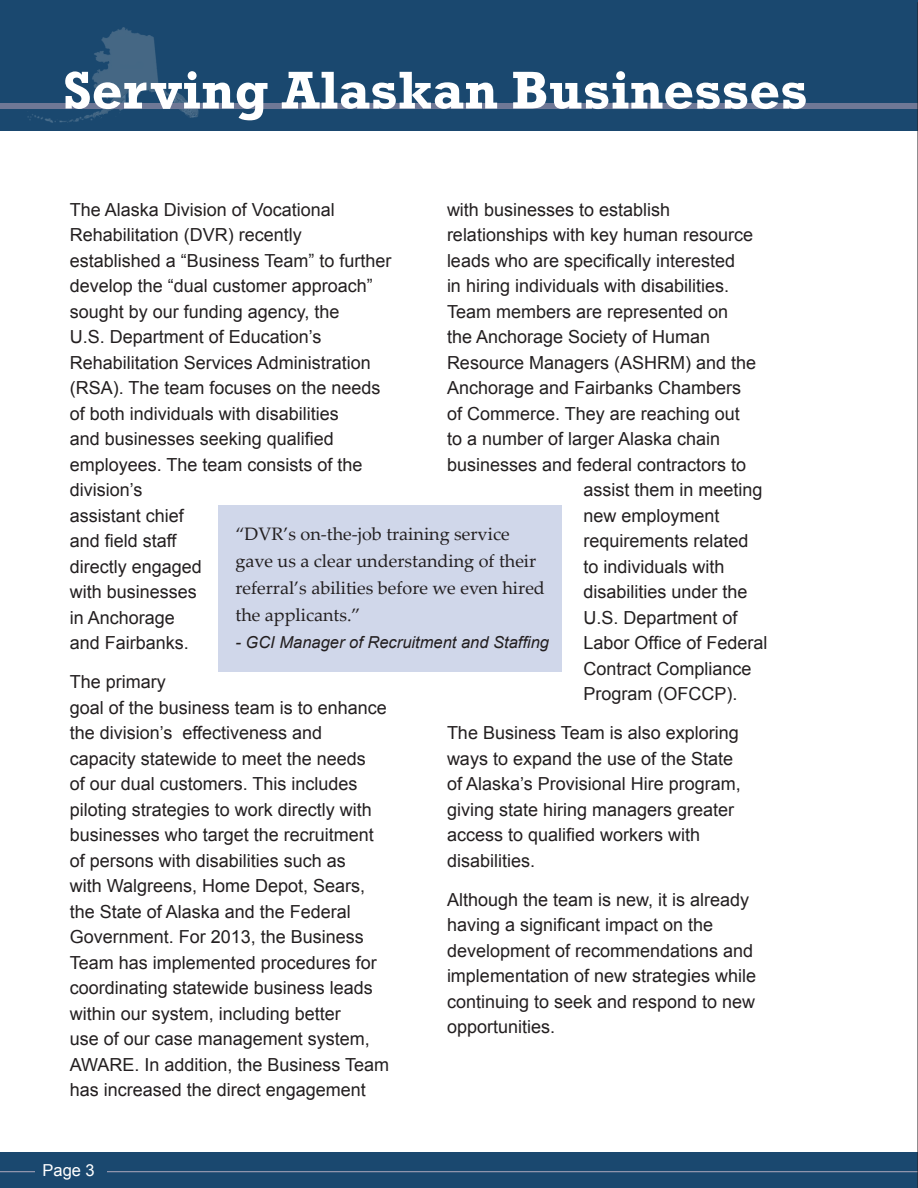
<style>
.page{position:relative;width:918px;height:1188px;background:#fff}
.page>*{position:absolute;margin:0;border:0;box-sizing:border-box;transform-origin:0 0}
.t1{font:700 54px "Rockwell";color:#fff}
.t2{font:18px/25.5px "Arial";color:#231f20}
.t3{font:18px/27px "Palatino Linotype";color:#231f20}
.t4{font:italic 16.5px "Arial";color:#231f20}
.t5{font:16.5px "Arial";color:#fff}
</style>
<div class="page">
<div style="left:0;top:0;width:918px;height:130px;background:#1a486f"></div>
<div style="left:218px;top:505px;width:343px;height:167px;background:#d0d7ea"></div>
<div style="left:0;top:1152px;width:918px;height:36px;background:#1a486f"></div>
<svg style="left:0;top:1171px;width:917px;height:1px"></svg>
<img style="left:27px;top:27px;width:172px;height:96px">
<div style="left:0;top:103px;width:918px;height:6px;background:#6f7896"></div>
<div style="left:35px;top:1154px;width:72px;height:28px;background:#1a486f"></div>
<hr style="left:917px;top:2px;width:1px;height:1186px;background:#231f20">
<p class="t1" style="left:63px;top:58px;width:746px">Serving Alaskan Businesses</p>
<p class="t2" style="left:70px;top:197px;width:323px">The Alaska Division of Vocational<br>Rehabilitation (DVR) recently established a “Business Team” to further develop the “dual customer approach” sought by our funding agency, the<br>U.S. Department of Education’s<br>Rehabilitation Services Administration (RSA). The team focuses on the needs of both individuals with disabilities<br>and businesses seeking qualified employees. The team consists of the division’s<br>assistant chief<br>and field staff<br>directly engaged<br>with businesses<br>in Anchorage<br>and Fairbanks.</p>
<p class="t2" style="left:70px;top:669px;width:321px">The primary<br>goal of the business team is to enhance the division’s effectiveness and capacity statewide to meet the needs<br>of our dual customers. This includes piloting strategies to work directly with businesses who target the recruitment of persons with disabilities such as<br>with Walgreens, Home Depot, Sears, the State of Alaska and the Federal Government. For 2013, the Business Team has implemented procedures for coordinating statewide business leads within our system, including better<br>use of our case management system, AWARE. In addition, the Business Team has increased the direct engagement</p>
<p class="t2" style="left:447px;top:197px;width:225px">with businesses to establish</p>
<p class="t2" style="left:447px;top:222px;width:308px">relationships with key human resource</p>
<p class="t2" style="left:447px;top:248px;width:290px">leads who are specifically interested</p>
<p class="t2" style="left:447px;top:273px;width:284px">in hiring individuals with disabilities.</p>
<p class="t2" style="left:447px;top:299px;width:283px">Team members are represented on</p>
<p class="t2" style="left:447px;top:324px;width:265px">the Anchorage Society of Human</p>
<p class="t2" style="left:447px;top:350px;width:311px">Resource Managers (ASHRM) and the</p>
<p class="t2" style="left:447px;top:375px;width:296px">Anchorage and Fairbanks Chambers</p>
<p class="t2" style="left:447px;top:401px;width:294px">of Commerce. They are reaching out</p>
<p class="t2" style="left:447px;top:426px;width:275px">to a number of larger Alaska chain</p>
<p class="t2" style="left:447px;top:452px;width:301px">businesses and federal contractors to</p>
<p class="t2" style="left:584px;top:477px;width:181px">assist them in meeting</p>
<p class="t2" style="left:584px;top:503px;width:138px">new employment</p>
<p class="t2" style="left:584px;top:528px;width:167px">requirements related</p>
<p class="t2" style="left:584px;top:554px;width:143px">to individuals with</p>
<p class="t2" style="left:584px;top:579px;width:166px">disabilities under the</p>
<p class="t2" style="left:584px;top:605px;width:156px">U.S. Department of</p>
<p class="t2" style="left:584px;top:630px;width:186px">Labor Office of Federal</p>
<p class="t2" style="left:584px;top:656px;width:170px">Contract Compliance</p>
<p class="t2" style="left:584px;top:681px;width:156px">Program (OFCCP).</p>
<p class="t2" style="left:447px;top:720px;width:295px">The Business Team is also exploring ways to expand the use of the State of Alaska’s Provisional Hire program, giving state hiring managers greater access to qualified workers with disabilities.</p>
<p class="t2" style="left:447px;top:887px;width:311px">Although the team is new, it is already having a significant impact on the development of recommendations and implementation of new strategies while continuing to seek and respond to new opportunities.</p>
<p class="t3" style="left:236px;top:520px;width:311px">“DVR’s on-the-job training service gave us a clear understanding of their referral’s abilities before we even hired the applicants.”</p>
<p class="t4" style="left:236px;top:632px;width:315px">- GCI Manager of Recruitment and Staffing</p>
<p class="t5" style="left:42px;top:1160px;width:54px">Page 3</p>
</div>
